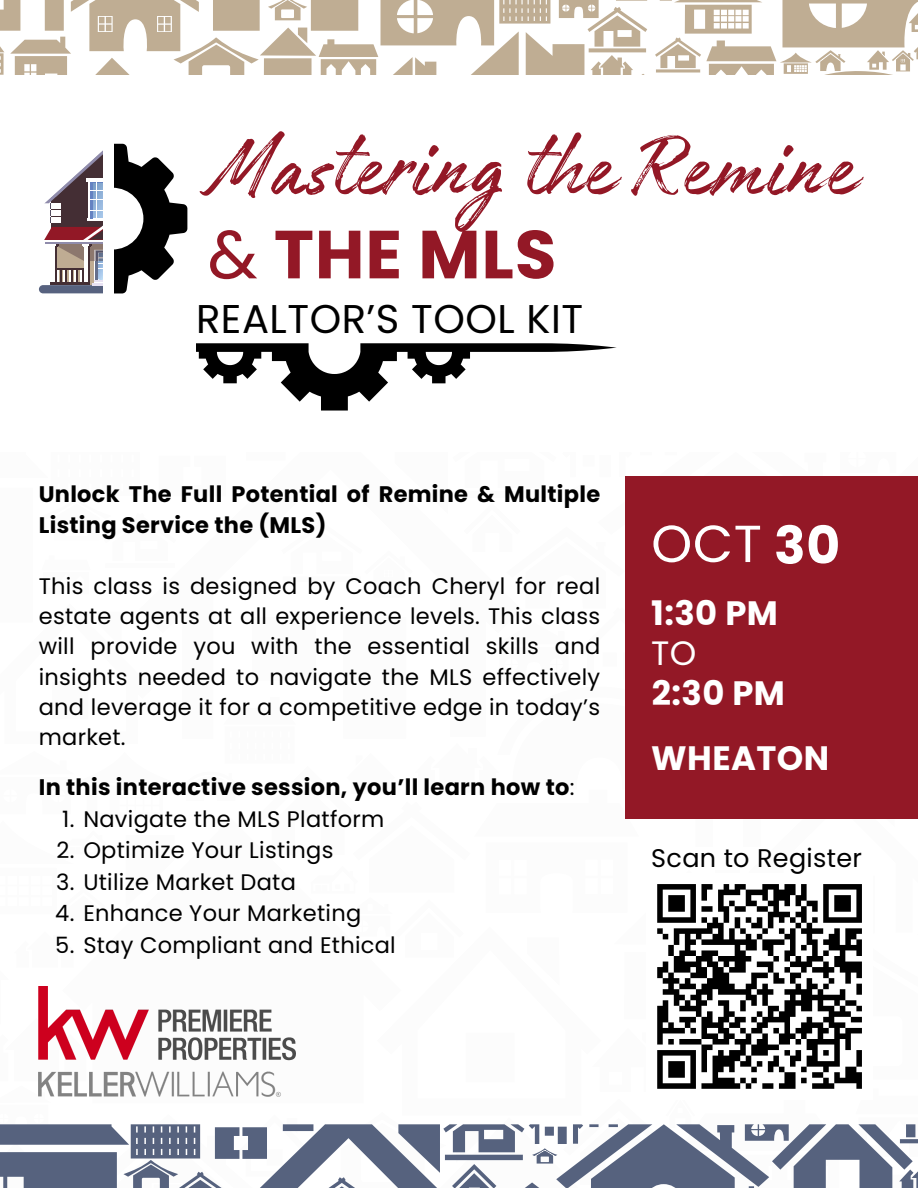
<style>
.page{position:relative;width:918px;height:1188px;background:#fff}
.page>*{position:absolute;margin:0;border:0;box-sizing:border-box;transform-origin:0 0}
.t1{font:97.35px "Authenia Textured";letter-spacing:.015em;color:#931826}
.t2{font:700 67.95px "Poppins";letter-spacing:.015em;color:#931826}
.t3{font:52.05px "Poppins";color:#fff}
.t4{font:40.05px "Poppins";letter-spacing:.015em;color:#000}
.t5{font:700 33.75px "Poppins";letter-spacing:.015em;color:#fff}
.t6{font:33.75px "Poppins";color:#fff}
.t7{font:25.5px "Poppins";letter-spacing:.015em;color:#000}
.t8{font:22.5px/30.3px "Poppins";letter-spacing:.015em;color:#000;text-align:justify}
.t9{font:700 22.5px/30.3px "Poppins";letter-spacing:.015em;color:#000}
.s1{font-weight:400}
.s2{font-weight:700}
</style>
<div class="page">
<div style="left:51px;top:198px;width:52px;height:87px;background:#442e34"></div>
<div style="left:51px;top:217px;width:10px;height:6px;background:#fff"></div>
<hr style="left:87px;top:218px;width:16px;height:3px;background:#fff">
<svg style="left:44px;top:150px;width:59px;height:68px"></svg>
<hr style="left:86px;top:179px;width:17px;height:3px;background:#fff">
<svg style="left:39px;top:225px;width:64px;height:68px"></svg>
<hr style="left:46px;top:242px;width:57px;height:2px;background:#908cac">
<svg style="left:114px;top:144px;width:73px;height:149px"></svg>
<svg style="left:196px;top:343px;width:421px;height:68px"></svg>
<svg style="left:0;top:0;width:918px;height:75px"></svg>
<svg style="left:0;top:818px;width:918px;height:370px"></svg>
<svg style="left:652px;top:881px;width:215px;height:211px"></svg>
<div style="left:625px;top:476px;width:293px;height:342px;background:#931826"></div>
<h2 class="t1" style="left:208px;top:117px;width:648px">Mastering the Remine</h2>
<h1 class="t2" style="left:208px;top:207px;width:350px"><span class="s1">&amp;</span> THE MLS</h1>
<h4 class="t4" style="left:196px;top:291px;width:389px">REALTOR’S TOOL KIT</h4>
<p class="t9" style="left:39px;top:479px;width:563px">Unlock The Full Potential of Remine &amp; Multiple<br>Listing Service the (MLS)</p>
<p class="t8" style="left:39px;top:571px;width:563px">This class is designed by Coach Cheryl for real estate agents at all experience levels. This class will provide you with the essential skills and insights needed to navigate the MLS effectively and leverage it for a competitive edge in today’s market.</p>
<p class="t9" style="left:39px;top:772px;width:537px">In this interactive session, you’ll learn how to<span class="s1">:</span></p>
<p class="t8" style="left:62px;top:804px;width:324px">1. Navigate the MLS Platform</p>
<p class="t8" style="left:57px;top:835px;width:278px">2. Optimize Your Listings</p>
<p class="t8" style="left:56px;top:867px;width:241px">3. Utilize Market Data</p>
<p class="t8" style="left:55px;top:898px;width:307px">4. Enhance Your Marketing</p>
<p class="t8" style="left:55px;top:930px;width:342px">5. Stay Compliant and Ethical</p>
<p class="t3" style="left:651px;top:507px;width:190px">OCT <span class="s2">30</span></p>
<p class="t5" style="left:651px;top:590px;width:128px">1:30 PM</p>
<h3 class="t6" style="left:651px;top:629px;width:47px">TO</h3>
<p class="t5" style="left:652px;top:670px;width:135px">2:30 PM</p>
<p class="t5" style="left:651px;top:734px;width:180px">WHEATON</p>
<p class="t7" style="left:651px;top:840px;width:212px">Scan to Register</p>
</div>
